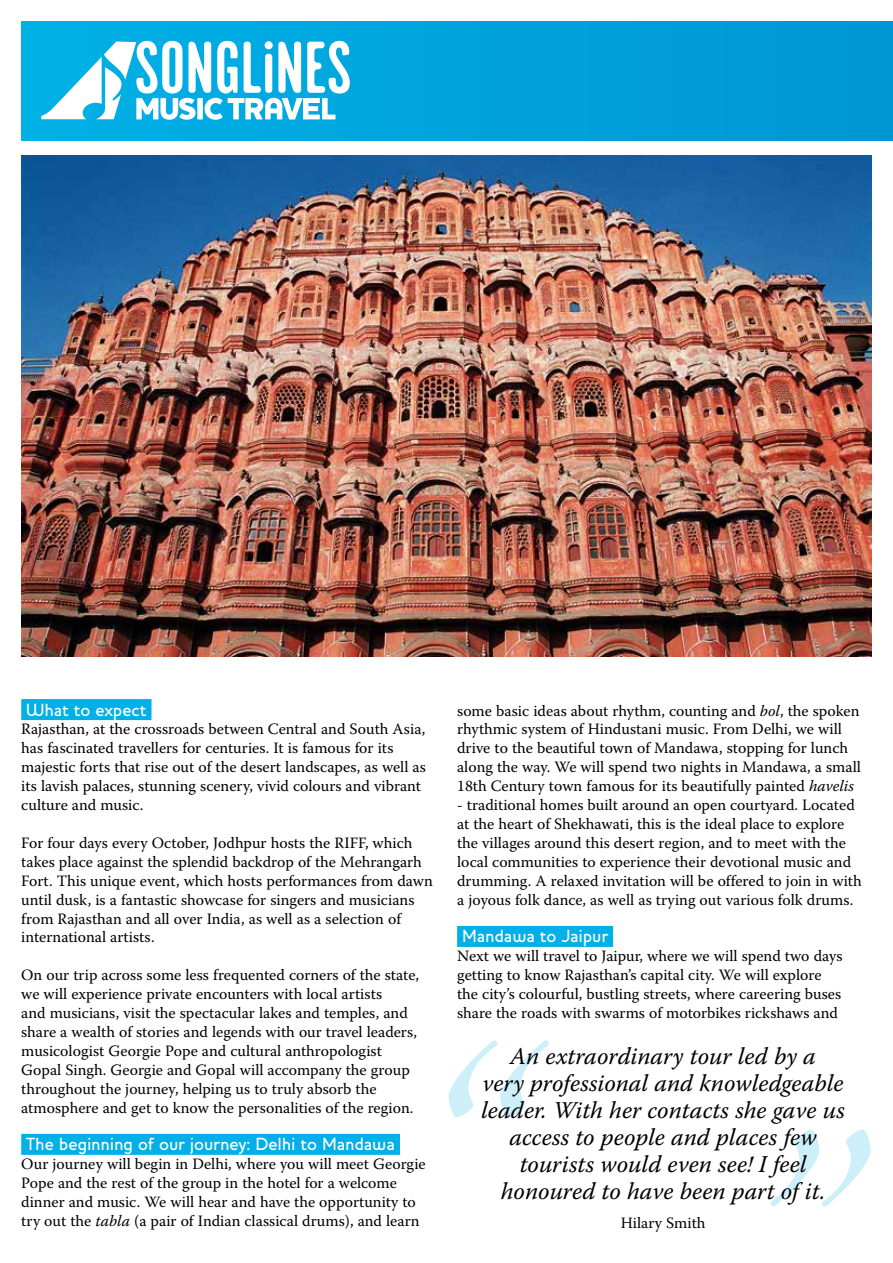
<style>
.page{position:relative;width:893px;height:1263px;background:#fff}
.page>*{position:absolute;margin:0;border:0;box-sizing:border-box;transform-origin:0 0}
.t1{font:italic 24px/27px "Warnock Pro";color:#000;text-align:center}
.t2{font:500 18px "Houschka";letter-spacing:-.01em;color:#fff}
.t3{font:15.75px/18.9px "Warnock Pro";color:#000}
.s1{font-style:italic}
</style>
<div class="page">
<div style="left:21px;top:699px;width:130px;height:21px;background:#00b0e6"></div>
<div style="left:21px;top:1134px;width:379px;height:21px;background:#00b0e6"></div>
<div style="left:457px;top:926px;width:156px;height:21px;background:#00b0e6"></div>
<img style="left:21px;top:155px;width:851px;height:502px">
<svg style="left:771px;top:1129px;width:100px;height:77px"></svg>
<svg style="left:448px;top:1040px;width:101px;height:78px"></svg>
<div style="left:21px;top:21px;width:872px;height:119px;background:linear-gradient(to right,#00b1e6,#0096d4)"></div>
<svg style="left:41px;top:41px;width:309px;height:79px"></svg>
<div style="left:265px;top:41px;width:8px;height:8px;background:#fff;border-radius:50%"></div>
<p class="t2" style="left:26px;top:699px;width:122px">What to expect</p>
<p class="t3" style="left:21px;top:720px;width:406px">Rajasthan, at the crossroads between Central and South Asia, has fascinated travellers for centuries. It is famous for its majestic forts that rise out of the desert landscapes, as well as its lavish palaces, stunning scenery, vivid colours and vibrant culture and music.</p>
<p class="t3" style="left:21px;top:833px;width:413px">For four days every October, Jodhpur hosts the RIFF, which takes place against the splendid backdrop of the Mehrangarh Fort. This unique event, which hosts performances from dawn until dusk, is a fantastic showcase for singers and musicians from Rajasthan and all over India, as well as a selection of international artists.</p>
<p class="t3" style="left:21px;top:965px;width:399px">On our trip across some less frequented corners of the state, we will experience private encounters with local artists<br>and musicians, visit the spectacular lakes and temples, and share a wealth of stories and legends with our travel leaders, musicologist Georgie Pope and cultural anthropologist Gopal Singh. Georgie and Gopal will accompany the group throughout the journey, helping us to truly absorb the atmosphere and get to know the personalities of the region.</p>
<p class="t2" style="left:26px;top:1133px;width:370px">The beginning of our journey: Delhi to Mandawa</p>
<p class="t3" style="left:21px;top:1154px;width:406px">Our journey will begin in Delhi, where you will meet Georgie Pope and the rest of the group in the hotel for a welcome dinner and music. We will hear and have the opportunity to try out the <span class="s1">tabla</span> (a pair of Indian classical drums), and learn</p>
<p class="t3" style="left:457px;top:701px;width:405px">some basic ideas about rhythm, counting and <span class="s1">bol</span>, the spoken rhythmic system of Hindustani music. From Delhi, we will drive to the beautiful town of Mandawa, stopping for lunch along the way. We will spend two nights in Mandawa, a small 18th Century town famous for its beautifully painted <span class="s1">havelis</span></p>
<p class="t3" style="left:457px;top:795px;width:406px">- traditional homes built around an open courtyard. Located at the heart of Shekhawati, this is the ideal place to explore the villages around this desert region, and to meet with the local communities to experience their devotional music and drumming. A relaxed invitation will be offered to join in with a joyous folk dance, as well as trying out various folk drums.</p>
<p class="t2" style="left:462px;top:926px;width:147px">Mandawa to Jaipur</p>
<p class="t3" style="left:457px;top:946px;width:387px">Next we will travel to Jaipur, where we will spend two days getting to know Rajasthan’s capital city. We will explore the city’s colourful, bustling streets, where careering buses share the roads with swarms of motorbikes rickshaws and</p>
<h1 class="t1" style="left:481px;top:1042px;width:365px">An extraordinary tour led by a<br>very professional and knowledgeable leader. With her contacts she gave us access to people and places few tourists would even see! I feel honoured to have been part of it.</h1>
<p class="t3" style="left:621px;top:1213px;width:86px">Hilary Smith</p>
</div>
